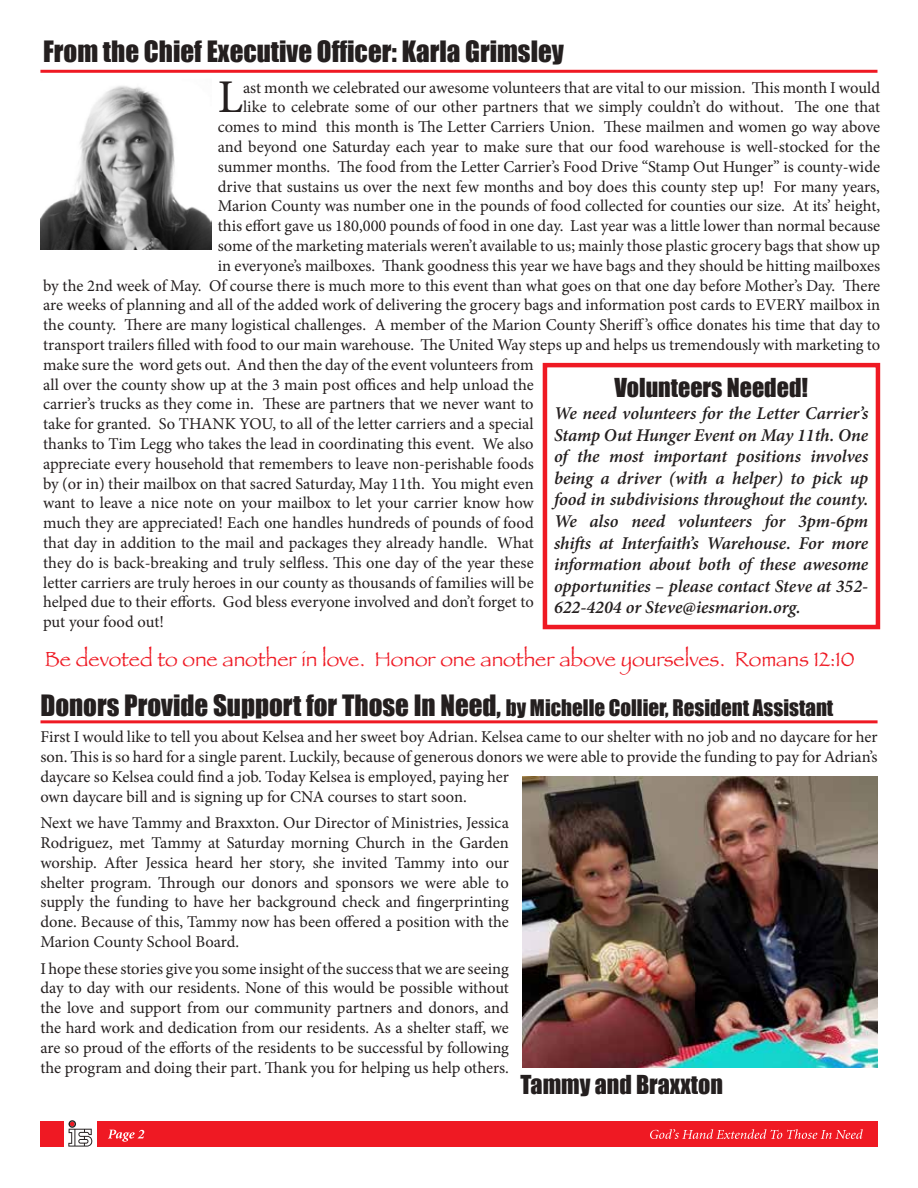
<style>
.page{position:relative;width:918px;height:1188px;background:#fff}
.page>*{position:absolute;margin:0;border:0;box-sizing:border-box;transform-origin:0 0}
.t1{font:46.95px "Minion Pro";color:#241f1f}
.t2{font:27px "Impact";color:#241f1f}
.t3{font:24px "Impact";color:#241f1f}
.t4{font:21px "Papyrus Plain";color:#ef1923}
.t5{font:italic 600 18px/21.6px "Minion Pro";color:#241f1f;text-align:justify}
.t6{font:16.5px/19.8px "Minion Pro";letter-spacing:-.005em;color:#241f1f;text-align:justify}
.s1{font-size:21px}
</style>
<div class="page">
<svg style="left:68px;top:1120px;width:24px;height:27px"></svg>
<div style="left:97px;top:1121px;width:780px;height:26px;background:#ef1923"></div>
<div style="left:40px;top:1121px;width:24px;height:26px;background:#ef1923"></div>
<svg style="left:108px;top:1130px;width:36px;height:12px"></svg>
<svg style="left:650px;top:1129px;width:213px;height:10px"></svg>
<hr style="left:40px;top:70px;width:837px;height:3px;background:#ef1923">
<hr style="left:40px;top:720px;width:838px;height:3px;background:#ef1923">
<img style="left:40px;top:86px;width:171px;height:163px">
<div style="left:543px;top:363px;width:337px;height:266px;border:4px solid #ef1923"></div>
<img style="left:522px;top:776px;width:355px;height:291px">
<h2 class="t2" style="left:43px;top:30px;width:522px">From the Chief Executive Officer: Karla Grimsley</h2>
<h1 class="t1" style="left:218px;top:66px;width:27px">L</h1>
<p class="t6" style="left:243px;top:77px;width:639px">ast month we celebrated our awesome volunteers that are vital to our mission. This month I would</p>
<p class="t6" style="left:243px;top:97px;width:639px">like to celebrate some of our other partners that we simply couldn’t do without. The one that</p>
<p class="t6" style="left:218px;top:117px;width:664px">comes to mind this month is The Letter Carriers Union. These mailmen and women go way above</p>
<p class="t6" style="left:218px;top:137px;width:664px">and beyond one Saturday each year to make sure that our food warehouse is well-stocked for the</p>
<p class="t6" style="left:218px;top:157px;width:664px">summer months. The food from the Letter Carrier’s Food Drive “Stamp Out Hunger” is county-wide</p>
<p class="t6" style="left:218px;top:176px;width:664px">drive that sustains us over the next few months and boy does this county step up! For many years,</p>
<p class="t6" style="left:218px;top:196px;width:664px">Marion County was number one in the pounds of food collected for counties our size. At its’ height,</p>
<p class="t6" style="left:218px;top:216px;width:664px">this effort gave us 180,000 pounds of food in one day. Last year was a little lower than normal because</p>
<p class="t6" style="left:218px;top:236px;width:664px">some of the marketing materials weren’t available to us; mainly those plastic grocery bags that show up</p>
<p class="t6" style="left:218px;top:256px;width:664px">in everyone’s mailboxes. Thank goodness this year we have bags and they should be hitting mailboxes</p>
<p class="t6" style="left:43px;top:275px;width:839px">by the 2nd week of May. Of course there is much more to this event than what goes on that one day before Mother’s Day. There</p>
<p class="t6" style="left:43px;top:295px;width:839px">are weeks of planning and all of the added work of delivering the grocery bags and information post cards to EVERY mailbox in</p>
<p class="t6" style="left:43px;top:315px;width:839px">the county. There are many logistical challenges. A member of the Marion County Sheriff’s office donates his time that day to</p>
<p class="t6" style="left:43px;top:335px;width:839px">transport trailers filled with food to our main warehouse. The United Way steps up and helps us tremendously with marketing to</p>
<p class="t6" style="left:43px;top:355px;width:492px">make sure the word gets out. And then the day of the event volunteers from</p>
<p class="t6" style="left:43px;top:374px;width:492px">all over the county show up at the 3 main post offices and help unload the</p>
<p class="t6" style="left:43px;top:394px;width:492px">carrier’s trucks as they come in. These are partners that we never want to</p>
<p class="t6" style="left:43px;top:414px;width:492px">take for granted. So THANK YOU, to all of the letter carriers and a special</p>
<p class="t6" style="left:43px;top:434px;width:492px">thanks to Tim Legg who takes the lead in coordinating this event. We also</p>
<p class="t6" style="left:43px;top:454px;width:492px">appreciate every household that remembers to leave non-perishable foods</p>
<p class="t6" style="left:43px;top:473px;width:492px">by (or in) their mailbox on that sacred Saturday, May 11th. You might even</p>
<p class="t6" style="left:43px;top:493px;width:492px">want to leave a nice note on your mailbox to let your carrier know how</p>
<p class="t6" style="left:43px;top:513px;width:492px">much they are appreciated! Each one handles hundreds of pounds of food</p>
<p class="t6" style="left:43px;top:533px;width:492px">that day in addition to the mail and packages they already handle. What</p>
<p class="t6" style="left:43px;top:553px;width:492px">they do is back-breaking and truly selfless. This one day of the year these</p>
<p class="t6" style="left:43px;top:572px;width:492px">letter carriers are truly heroes in our county as thousands of families will be</p>
<p class="t6" style="left:43px;top:592px;width:492px">helped due to their efforts. God bless everyone involved and don’t forget to</p>
<p class="t6" style="left:43px;top:612px;width:122px">put your food out!</p>
<p class="t4" style="left:45px;top:646px;width:812px">Be devoted to one another in love. Honor one another above yourselves. Romans 12:10</p>
<h2 class="t2" style="left:40px;top:684px;width:794px">Donors Provide Support for Those In Need, <span class="s1">by Michelle Collier, Resident Assistant</span></h2>
<p class="t6" style="left:40px;top:727px;width:839px;text-align:left">First I would like to tell you about Kelsea and her sweet boy Adrian. Kelsea came to our shelter with no job and no daycare for her son. This is so hard for a single parent. Luckily, because of generous donors we were able to provide the funding to pay for Adrian’s daycare so Kelsea could find a job. Today Kelsea is employed, paying her<br>own daycare bill and is signing up for CNA courses to start soon.</p>
<p class="t6" style="left:40px;top:813px;width:470px">Next we have Tammy and Braxxton. Our Director of Ministries, Jessica Rodriguez, met Tammy at Saturday morning Church in the Garden worship. After Jessica heard her story, she invited Tammy into our shelter program. Through our donors and sponsors we were able to supply the funding to have her background check and fingerprinting done. Because of this, Tammy now has been offered a position with the Marion County School Board.</p>
<p class="t6" style="left:40px;top:959px;width:470px">I hope these stories give you some insight of the success that we are seeing day to day with our residents. None of this would be possible without the love and support from our community partners and donors, and the hard work and dedication from our residents. As a shelter staff, we are so proud of the efforts of the residents to be successful by following the program and doing their part. Thank you for helping us help others.</p>
<h3 class="t3" style="left:614px;top:369px;width:195px">Volunteers Needed!</h3>
<p class="t5" style="left:554px;top:402px;width:316px">We need volunteers for the Letter Carrier’s Stamp Out Hunger Event on May 11th. One of the most important positions involves being a driver (with a helper) to pick up food in subdivisions throughout the county.<br>We also need volunteers for 3pm-6pm shifts at Interfaith’s Warehouse. For more information about both of these awesome opportunities – please contact Steve at 352- 622-4204 or Steve@iesmarion.org.</p>
<h3 class="t3" style="left:521px;top:1066px;width:204px">Tammy and Braxxton</h3>
</div>
